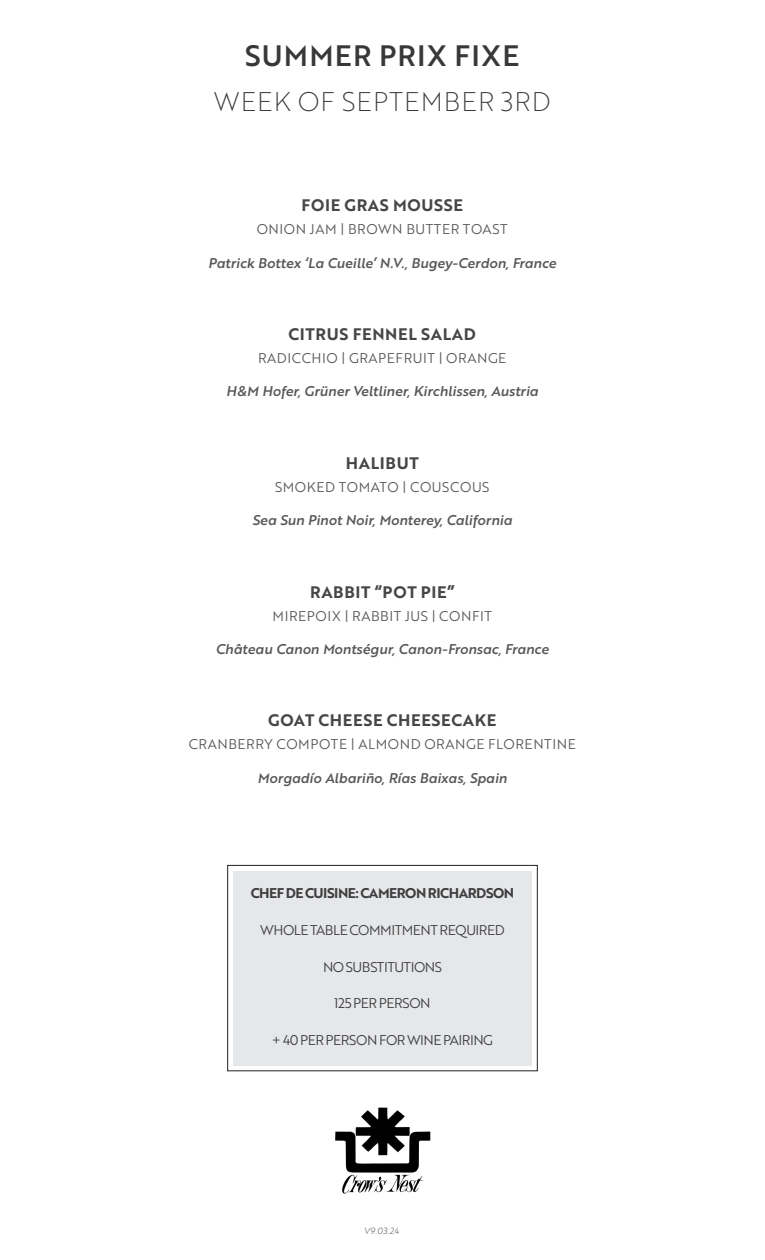
<style>
.page{position:relative;width:765px;height:1260px;background:#fff}
.page>*{position:absolute;margin:0;border:0;box-sizing:border-box;transform-origin:0 0}
.Prix_Fixe_Header{font:28.75px "Brother 1816 Medium";letter-spacing:.04em;color:#383839}
.Prix_Fixe_Date_Header{font:26.25px "Brother 1816 Thin";letter-spacing:.04em;color:#383839}
.Prix_Fixe_Item_Name{font:16.25px "Brother 1816 Bold";letter-spacing:.04em;color:#454647}
.Prix_Fixe_Wine_Item___Description{font:13.75px "Brother 1816 Medium Italic";color:#57585a}
.Prix_Fixe_Item_Description{font:13.75px "Brother 1816 Book";letter-spacing:.04em;color:#57585a}
.Prix_Fixe_Credits{font:13.75px "Brother 1816 Book";letter-spacing:-.035em;color:#3e3e3f}
.Prix_Fixe_Credits-2{font:13.75px "Brother 1816 Bold";letter-spacing:-.035em;color:#3e3e3f}
.t1{font:8.75px "Brother 1816 Light Italic";color:#57585a}
</style>
<div class="page">
<div style="left:233px;top:871px;width:299px;height:194px;background:#e6e7e9"></div>
<div style="left:227px;top:865px;width:311px;height:206px;border:1px solid #231f20"></div>
<img style="left:335px;top:1107px;width:96px;height:87px">
<p class="Prix_Fixe_Header" style="left:245px;top:34px;width:276px">SUMMER PRIX FIXE</p>
<p class="Prix_Fixe_Date_Header" style="left:214px;top:83px;width:338px">WEEK OF SEPTEMBER 3RD</p>
<p class="Prix_Fixe_Item_Name" style="left:302px;top:193px;width:163px">FOIE GRAS MOUSSE</p>
<p class="Prix_Fixe_Item_Description" style="left:257px;top:219px;width:253px">ONION JAM | BROWN BUTTER TOAST</p>
<p class="Prix_Fixe_Wine_Item___Description" style="left:208px;top:252px;width:349px">Patrick Bottex ‘La Cueille’ N.V., Bugey-Cerdon, France</p>
<p class="Prix_Fixe_Item_Name" style="left:289px;top:322px;width:189px">CITRUS FENNEL SALAD</p>
<p class="Prix_Fixe_Item_Description" style="left:258px;top:348px;width:250px">RADICCHIO | GRAPEFRUIT | ORANGE</p>
<p class="Prix_Fixe_Wine_Item___Description" style="left:226px;top:381px;width:314px">H&amp;M Hofer, Grüner Veltliner, Kirchlissen, Austria</p>
<p class="Prix_Fixe_Item_Name" style="left:346px;top:451px;width:74px">HALIBUT</p>
<p class="Prix_Fixe_Item_Description" style="left:275px;top:477px;width:216px">SMOKED TOMATO | COUSCOUS</p>
<p class="Prix_Fixe_Wine_Item___Description" style="left:252px;top:510px;width:261px">Sea Sun Pinot Noir, Monterey, California</p>
<p class="Prix_Fixe_Item_Name" style="left:310px;top:579px;width:146px">RABBIT “POT PIE”</p>
<p class="Prix_Fixe_Item_Description" style="left:273px;top:606px;width:221px">MIREPOIX | RABBIT JUS | CONFIT</p>
<p class="Prix_Fixe_Wine_Item___Description" style="left:216px;top:639px;width:334px">Château Canon Montségur, Canon-Fronsac, France</p>
<p class="Prix_Fixe_Item_Name" style="left:268px;top:708px;width:229px">GOAT CHEESE CHEESECAKE</p>
<p class="Prix_Fixe_Item_Description" style="left:189px;top:734px;width:389px">CRANBERRY COMPOTE | ALMOND ORANGE FLORENTINE</p>
<p class="Prix_Fixe_Wine_Item___Description" style="left:258px;top:767px;width:251px">Morgadío Albariño, Rías Baixas, Spain</p>
<p class="Prix_Fixe_Credits-2" style="left:251px;top:882px;width:265px">CHEF DE CUISINE: CAMERON RICHARDSON</p>
<p class="Prix_Fixe_Credits" style="left:260px;top:920px;width:246px">WHOLE TABLE COMMITMENT REQUIRED</p>
<p class="Prix_Fixe_Credits" style="left:323px;top:956px;width:120px">NO SUBSTITUTIONS</p>
<p class="Prix_Fixe_Credits" style="left:334px;top:993px;width:98px">125 PER PERSON</p>
<p class="Prix_Fixe_Credits" style="left:272px;top:1030px;width:223px">+ 40 PER PERSON FOR WINE PAIRING</p>
<p class="t1" style="left:364px;top:1224px;width:36px">V9.03.24</p>
</div>
